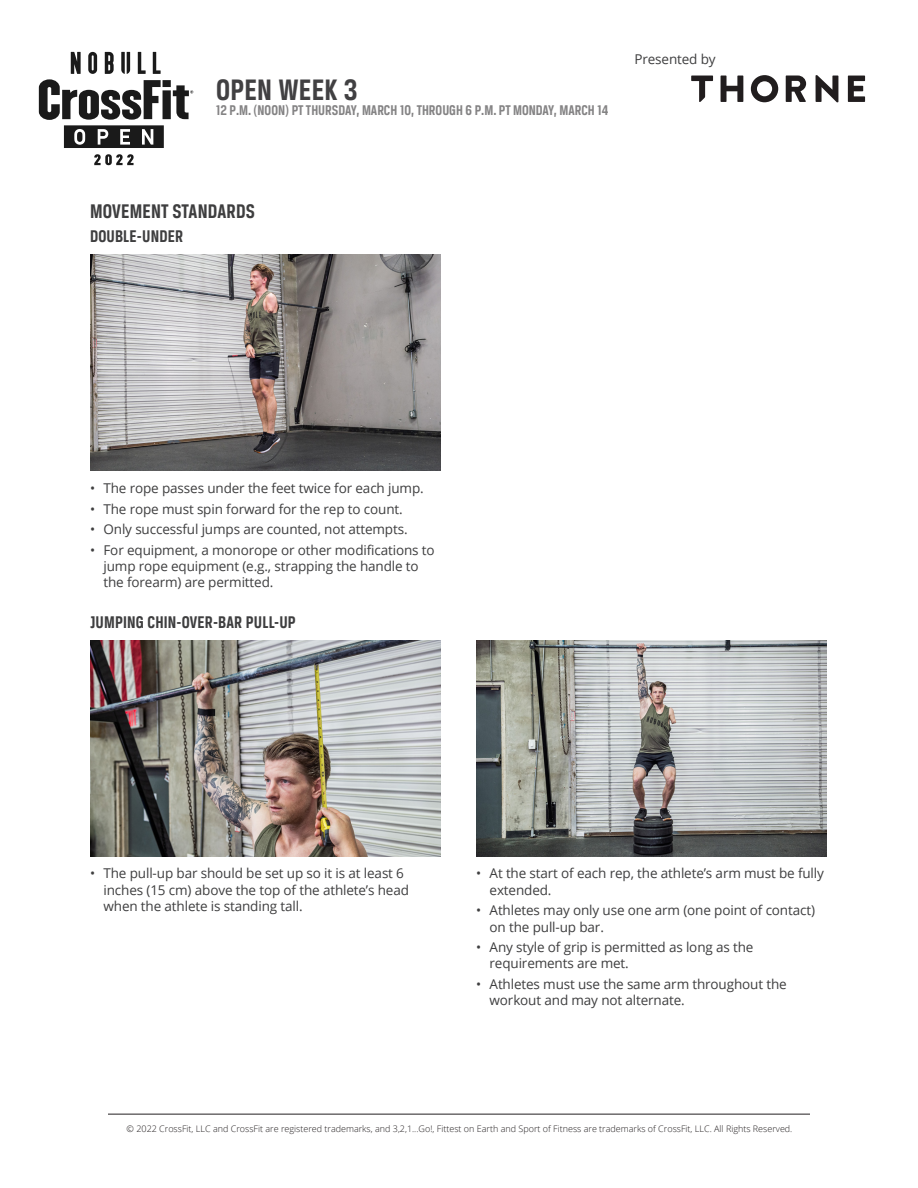
<style>
.page{position:relative;width:918px;height:1188px;background:#fff}
.page>*{position:absolute;margin:0;border:0;box-sizing:border-box;transform-origin:0 0}
.t1{font:700 31.5px "Breuer Condensed";letter-spacing:.01em;color:#414042}
.Heading{font:700 21px "Breuer Condensed";letter-spacing:.01em;color:#3e3e3f}
.Heading-2{font:700 18px "Breuer Condensed";letter-spacing:.01em;color:#3e3e3f}
.t2{font:700 15px "Breuer Condensed";color:#848384}
.t3{font:13.5px/16.2px "Open Sans";letter-spacing:-.01em;color:#3e3e3f}
.t4{font:300 9px "Open Sans";color:#231f20}
</style>
<div class="page">
<svg style="left:94px;top:154px;width:40px;height:11px"></svg>
<svg style="left:39px;top:52px;width:154px;height:96px"></svg>
<hr style="left:108px;top:1114px;width:702px;height:1px;background:#231f20">
<img style="left:90px;top:640px;width:351px;height:216px">
<img style="left:476px;top:640px;width:350px;height:216px">
<img style="left:90px;top:255px;width:351px;height:216px">
<svg style="left:691px;top:75px;width:174px;height:27px"></svg>
<h1 class="t1" style="left:216px;top:73px;width:143px">OPEN WEEK 3</h1>
<p class="t2" style="left:216px;top:102px;width:394px">12 P.M. (NOON) PT THURSDAY, MARCH 10, THROUGH 6 P.M. PT MONDAY, MARCH 14</p>
<p class="t3" style="left:634px;top:51px;width:83px">Presented by</p>
<p class="Heading" style="left:90px;top:200px;width:166px">MOVEMENT STANDARDS</p>
<p class="Heading-2" style="left:90px;top:226px;width:95px">DOUBLE-UNDER</p>
<p class="t3" style="left:90px;top:479px;width:335px">• The rope passes under the feet twice for each jump.</p>
<p class="t3" style="left:90px;top:500px;width:314px">• The rope must spin forward for the rep to count.</p>
<p class="t3" style="left:90px;top:521px;width:319px">• Only successful jumps are counted, not attempts.</p>
<p class="t3" style="left:104px;top:542px;width:333px;text-indent:-14px">• For equipment, a monorope or other modifications to jump rope equipment (e.g., strapping the handle to the forearm) are permitted.</p>
<p class="Heading-2" style="left:90px;top:612px;width:207px">JUMPING CHIN-OVER-BAR PULL-UP</p>
<p class="t3" style="left:104px;top:865px;width:307px;text-indent:-14px">• The pull-up bar should be set up so it is at least 6 inches (15 cm) above the top of the athlete’s head when the athlete is standing tall.</p>
<p class="t3" style="left:490px;top:865px;width:336px;text-indent:-14px">• At the start of each rep, the athlete’s arm must be fully extended.</p>
<p class="t3" style="left:490px;top:902px;width:327px;text-indent:-14px">• Athletes may only use one arm (one point of contact) on the pull-up bar.</p>
<p class="t3" style="left:490px;top:939px;width:265px;text-indent:-14px">• Any style of grip is permitted as long as the requirements are met.</p>
<p class="t3" style="left:490px;top:976px;width:299px;text-indent:-14px">• Athletes must use the same arm throughout the workout and may not alternate.</p>
<p class="t4" style="left:127px;top:1122px;width:667px">© 2022 CrossFit, LLC and CrossFit are registered trademarks, and 3,2,1...Go!, Fittest on Earth and Sport of Fitness are trademarks of CrossFit, LLC. All Rights Reserved.</p>
</div>
